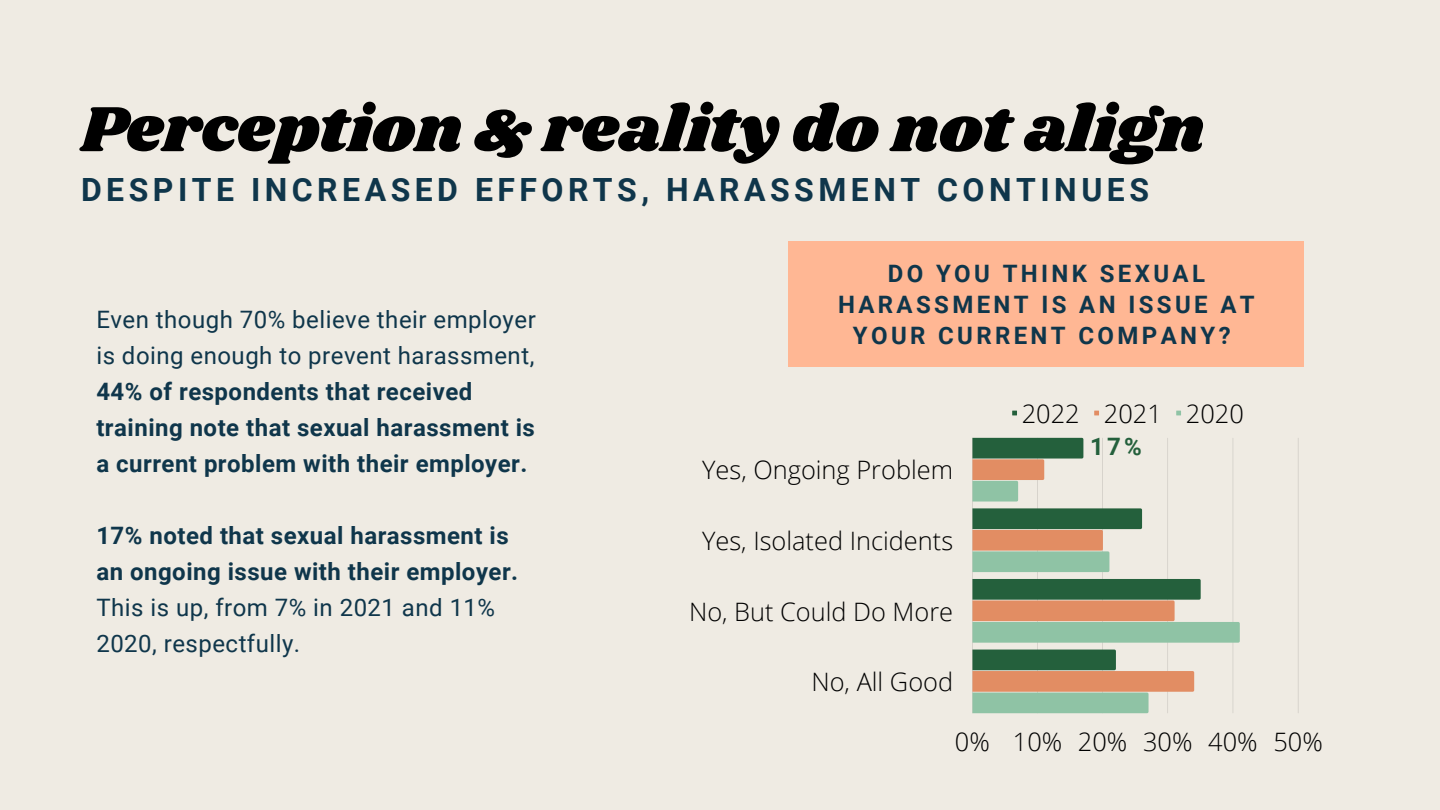
<style>
.page{position:relative;width:1440px;height:810px;background:#efebe3}
.page>*{position:absolute;margin:0;border:0;box-sizing:border-box;transform-origin:0 0}
.t1{font:66px "Shrikhand";color:#000}
.t2{font:700 32px "Roboto";letter-spacing:.14em;color:#0f364b}
.t3{font:300 25.4px "Open Sans";color:#000}
.t4{font:700 24px/36px "Roboto";letter-spacing:.02em;color:#0f364b}
.t5{font:24px/36px "Roboto";letter-spacing:.02em;color:#0f364b}
.t6{font:700 24px/30.8px "Roboto";letter-spacing:.14em;color:#0f364b;text-align:center}
.t7{font:700 24px "Roboto";color:#24603c}
</style>
<div class="page">
<svg style="left:1012px;top:411px;width:5px;height:4px"></svg>
<svg style="left:1094px;top:411px;width:5px;height:4px"></svg>
<svg style="left:1176px;top:411px;width:5px;height:4px"></svg>
<hr style="left:972px;top:438px;width:1px;height:275px;background:#000">
<hr style="left:1037px;top:438px;width:1px;height:275px;background:#000">
<hr style="left:1103px;top:438px;width:1px;height:275px;background:#000">
<hr style="left:1168px;top:438px;width:1px;height:275px;background:#000">
<hr style="left:1233px;top:438px;width:1px;height:275px;background:#000">
<hr style="left:1298px;top:438px;width:1px;height:275px;background:#000">
<svg style="left:972px;top:438px;width:111px;height:64px"></svg>
<svg style="left:972px;top:508px;width:170px;height:64px;background:#919c7d"></svg>
<svg style="left:972px;top:579px;width:268px;height:64px;background:#94a081"></svg>
<svg style="left:972px;top:650px;width:222px;height:63px"></svg>
<div style="left:789px;top:241px;width:514px;height:125px;background:#ffb794"></div>
<h1 class="t1" style="left:81px;top:83px;width:1125px">Perception &amp; reality do not align</h1>
<h2 class="t2" style="left:81px;top:172px;width:1070px">DESPITE INCREASED EFFORTS, HARASSMENT CONTINUES</h2>
<p class="t5" style="left:96px;top:301px;width:441px">Even though 70% believe their employer is doing enough to prevent harassment,</p>
<p class="t4" style="left:96px;top:373px;width:440px">44% of respondents that received training note that sexual harassment is a current problem with their employer.</p>
<p class="t4" style="left:96px;top:517px;width:423px">17% noted that sexual harassment is an ongoing issue with their employer.</p>
<p class="t5" style="left:96px;top:589px;width:400px">This is up, from 7% in 2021 and 11%<br>2020, respectfully.</p>
<p class="t6" style="left:838px;top:259px;width:418px">DO YOU THINK SEXUAL<br>HARASSMENT IS AN ISSUE AT<br>YOUR CURRENT COMPANY?</p>
<p class="t3" style="left:1022px;top:396px;width:224px">2022 2021 2020</p>
<p class="t3" style="left:702px;top:452px;width:252px">Yes, Ongoing Problem</p>
<p class="t3" style="left:702px;top:523px;width:252px">Yes, Isolated Incidents</p>
<p class="t3" style="left:689px;top:593px;width:266px">No, But Could Do More</p>
<p class="t3" style="left:811px;top:664px;width:143px">No, All Good</p>
<p class="t7" style="left:1090px;top:433px;width:53px">17%</p>
<p class="t3" style="left:955px;top:724px;width:369px">0% 10% 20% 30% 40% 50%</p>
</div>
